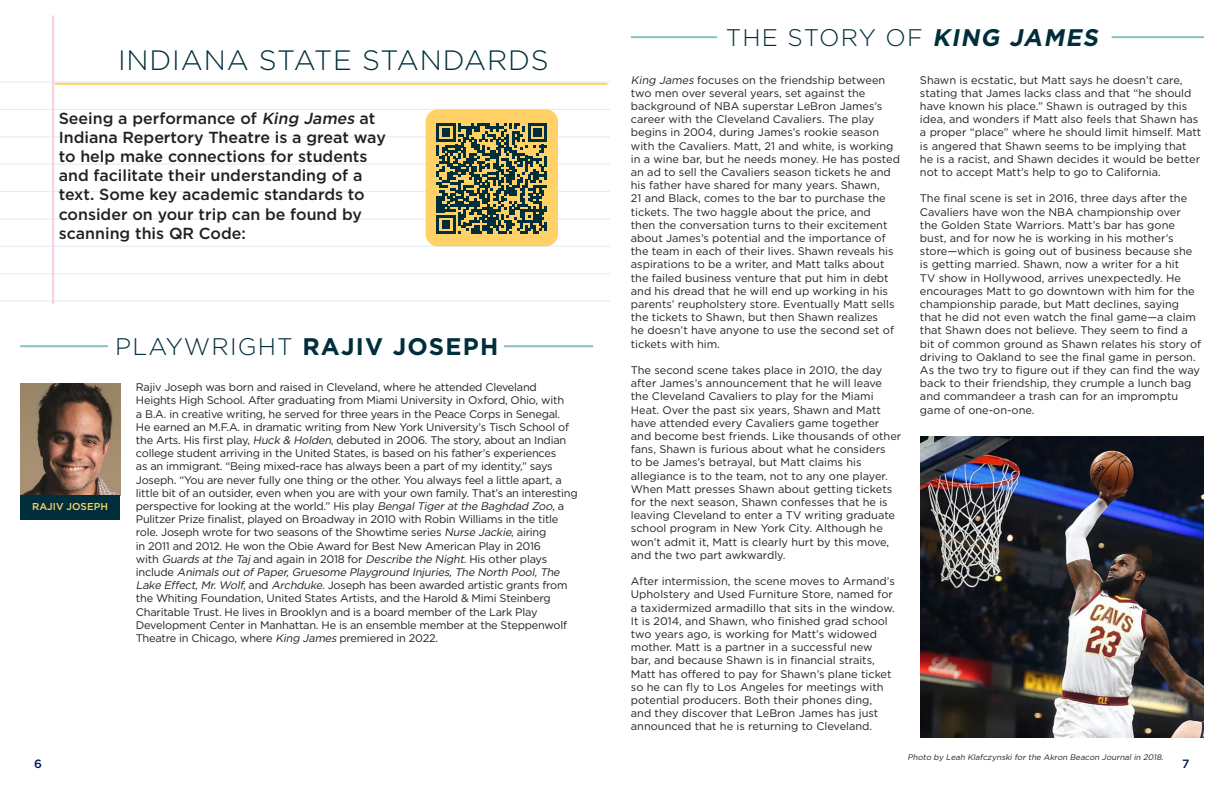
<style>
.page{position:relative;width:1224px;height:792px;background:#fff}
.page>*{position:absolute;margin:0;border:0;box-sizing:border-box;transform-origin:0 0}
.t1{font:300 28px "Gotham";letter-spacing:.03em;color:#002f3b}
.t2{font:700 24px "Gotham";letter-spacing:.05em;color:#002f3b}
.t3{font:300 24px "Gotham";letter-spacing:.05em;color:#002f3b}
.t4{font:500 16px/19.2px "Gotham";color:#231f20}
.t5{font:500 12px "Gotham";color:#021851}
.t6{font:11px/13.2px "Gotham";color:#231f20}
.t7{font:11px/13.2px "Gotham";letter-spacing:-.02em;color:#231f20}
.t8{font:500 10px "Gotham";color:#ffd167}
.t9{font:italic 8px "Gotham";color:#231f20}
.s1{font-style:italic}
.s2{font-weight:300}
.s3{font-weight:700;font-style:italic}
</style>
<div class="page">
<img style="left:0;top:15px;width:610px;height:289px">
<hr style="left:55px;top:83px;width:553px;height:2px;background:#ffd167">
<img style="left:920px;top:436px;width:284px;height:302px">
<hr style="left:631px;top:36px;width:86px;height:2px;background:#85c2c6">
<hr style="left:1112px;top:36px;width:92px;height:2px;background:#85c2c6">
<img style="left:20px;top:383px;width:100px;height:113px">
<hr style="left:20px;top:345px;width:88px;height:2px;background:#85c2c6">
<hr style="left:504px;top:345px;width:89px;height:2px;background:#85c2c6">
<div style="left:20px;top:496px;width:100px;height:24px;background:#002f3b"></div>
<div style="left:426px;top:109px;width:132px;height:137px;background:#ffd167;border-radius:12px"></div>
<svg style="left:437px;top:123px;width:110px;height:111px"></svg>
<p class="t1" style="left:118px;top:42px;width:432px">INDIANA STATE STANDARDS</p>
<p class="t4" style="left:59px;top:108px;width:329px">Seeing a performance of <span class="s1">King James</span> at Indiana Repertory Theatre is a great way to help make connections for students and facilitate their understanding of a text. Some key academic standards to consider on your trip can be found by scanning this QR Code:</p>
<p class="t8" style="left:32px;top:500px;width:77px">RAJIV JOSEPH</p>
<p class="t2" style="left:115px;top:330px;width:385px"><span class="s2">PLAYWRIGHT</span> RAJIV JOSEPH</p>
<p class="t7" style="left:136px;top:380px;width:443px">Rajiv Joseph was born and raised in Cleveland, where he attended Cleveland Heights High School. After graduating from Miami University in Oxford, Ohio, with<br>a B.A. in creative writing, he served for three years in the Peace Corps in Senegal.<br>He earned an M.F.A. in dramatic writing from New York University’s Tisch School of the Arts. His first play, <span class="s1">Huck &amp; Holden</span>, debuted in 2006. The story, about an Indian college student arriving in the United States, is based on his father’s experiences<br>as an immigrant. “Being mixed-race has always been a part of my identity,” says Joseph. “You are never fully one thing or the other. You always feel a little apart, a little bit of an outsider, even when you are with your own family. That’s an interesting perspective for looking at the world.” His play <span class="s1">BengalTigeratthe Baghdad Zoo</span>, a Pulitzer Prize finalist, played on Broadway in 2010 with Robin Williams in the title role. Joseph wrote for two seasons of the Showtime series <span class="s1">Nurse Jackie</span>, airing<br>in 2011 and 2012. He won the Obie Award for Best New American Play in 2016<br>with <span class="s1">Guards atthe Taj</span>and again in 2018 for <span class="s1">Describe the Night.</span>His other plays<br>i n c l u d e <span class="s1">Animals outofPaper,Gruesome Playground Injuries,The North Pool,The Lake Effect,Mr.Wolf,</span>and <span class="s1">Archduke.</span>Joseph has been awarded artistic grants from the Whiting Foundation, United States Artists, and the Harold &amp; Mimi Steinberg Charitable Trust. He lives in Brooklyn and is a board member of the Lark Play Development Center in Manhattan. He is an ensemble member at the Steppenwolf Theatre in Chicago, where <span class="s1">King James</span> premiered in 2022.</p>
<p class="t3" style="left:726px;top:22px;width:379px">THE STORY OF <span class="s3">KING JAMES</span></p>
<p class="t6" style="left:631px;top:73px;width:271px"><span class="s1">King James</span> focuses on the friendship between two men over several years, set against the background of NBA superstar LeBron James’s career with the Cleveland Cavaliers. The play begins in 2004, during James’s rookie season with the Cavaliers. Matt, 21 and white, is working in a wine bar, but he needs money. He has posted an ad to sell the Cavaliers season tickets he and his father have shared for many years. Shawn,<br>21 and Black, comes to the bar to purchase the tickets. The two haggle about the price, and<br>then the conversation turns to their excitement about James’s potential and the importance of the team in each of their lives. Shawn reveals his aspirations to be a writer, and Matt talks about the failed business venture that put him in debt and his dread that he will end up working in his parents’ reupholstery store. Eventually Matt sells the tickets to Shawn, but then Shawn realizes<br>he doesn’t have anyone to use the second set of tickets with him.</p>
<p class="t6" style="left:631px;top:363px;width:272px">The second scene takes place in 2010, the day after James’s announcement that he will leave the Cleveland Cavaliers to play for the Miami Heat. Over the past six years, Shawn and Matt have attended every Cavaliers game together and become best friends. Like thousands of other fans, Shawn is furious about what he considers<br>to be James’s betrayal, but Matt claims his allegiance is to the team, not to any one player.<br>When Matt presses Shawn about getting tickets for the next season, Shawn confesses that he is leaving Cleveland to enter a TV writing graduate school program in New York City. Although he won’t admit it, Matt is clearly hurt by this move, and the two part awkwardly.</p>
<p class="t6" style="left:631px;top:575px;width:265px">After intermission, the scene moves to Armand’s Upholstery and Used Furniture Store, named for a taxidermized armadillo that sits in the window.<br>It is 2014, and Shawn, who finished grad school two years ago, is working for Matt’s widowed mother. Matt is a partner in a successful new bar, and because Shawn is in financial straits, Matt has offered to pay for Shawn’s plane ticket so he can fly to Los Angeles for meetings with potential producers. Both their phones ding, and they discover that LeBron James has just announced that he is returning to Cleveland.</p>
<p class="t6" style="left:920px;top:73px;width:283px">Shawn is ecstatic, but Matt says he doesn’t care, stating that James lacks class and that “he should have known his place.” Shawn is outraged by this idea, and wonders if Matt also feels that Shawn has a proper “place” where he should limit himself. Matt is angered that Shawn seems to be implying that he is a racist, and Shawn decides it would be better not to accept Matt’s help to go to California.</p>
<p class="t6" style="left:920px;top:192px;width:283px">The final scene is set in 2016, three days after the Cavaliers have won the NBA championship over the Golden State Warriors. Matt’s bar has gone bust, and for now he is working in his mother’s store—which is going out of business because she is getting married. Shawn, now a writer for a hit<br>TV show in Hollywood, arrives unexpectedly. He encourages Matt to go downtown with him for the championship parade, but Matt declines, saying that he did not even watch the final game—a claim that Shawn does not believe. They seem to find a bit of common ground as Shawn relates his story of driving to Oakland to see the final game in person.<br>As the two try to figure out if they can find the way back to their friendship, they crumple a lunch bag and commandeer a trash can for an impromptu game of one-on-one.</p>
<p class="t9" style="left:907px;top:752px;width:259px">Photo by Leah Klafczynski for the Akron Beacon Journal in 2018.</p>
<p class="t5" style="left:34px;top:756px;width:9px">6</p>
<p class="t5" style="left:1182px;top:756px;width:9px">7</p>
</div>
